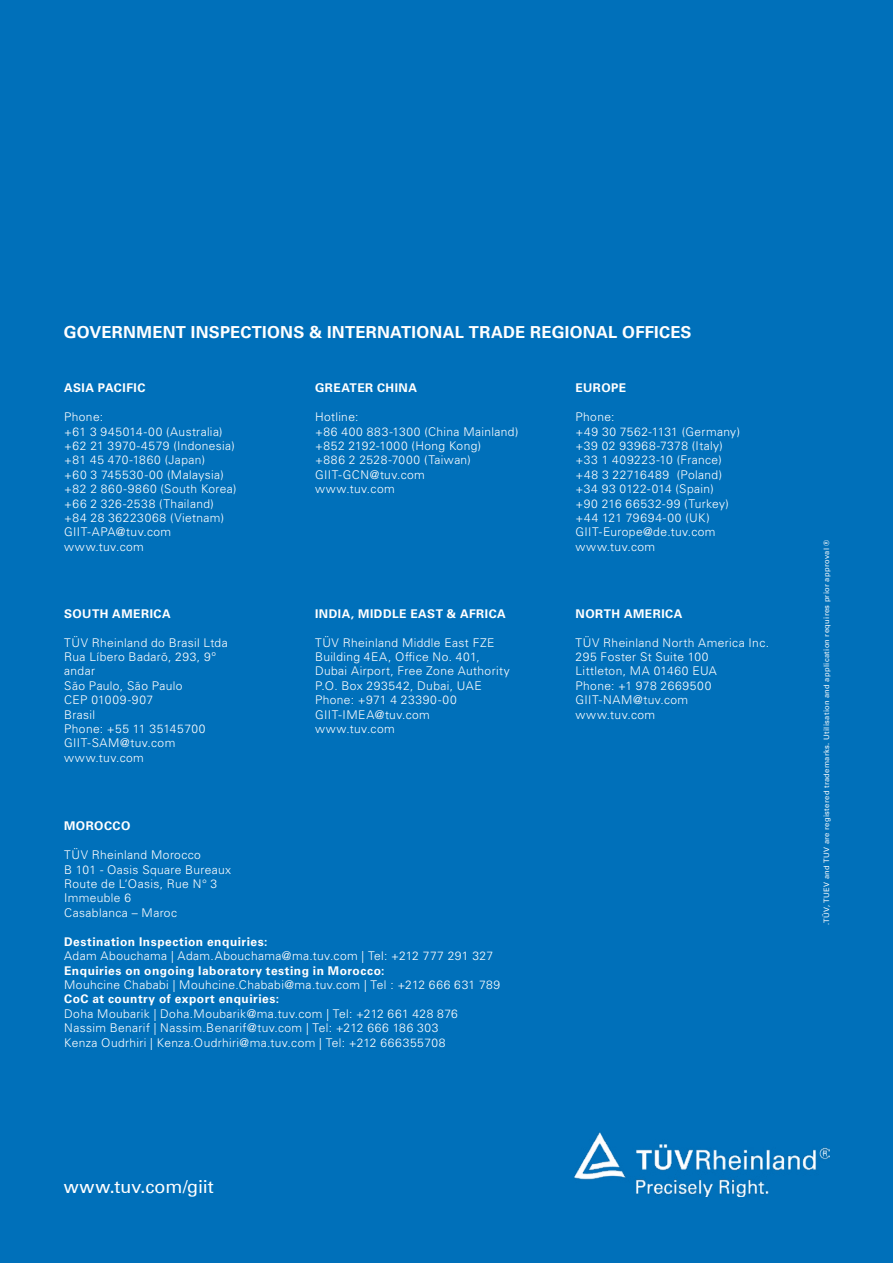
<style>
.page{position:relative;width:893px;height:1263px;background:#0070ba}
.page>*{position:absolute;margin:0;border:0;box-sizing:border-box;transform-origin:0 0}
.t1{font:18px "Univers Com 55 Roman";color:#fff}
.t2{font:700 16.5px "Univers LT Pro 65";letter-spacing:.02em;color:#fff}
.t3{font:300 12px/14.4px "Univers LT Pro 45";letter-spacing:.03em;color:#fff}
.t4{font:700 12px "Univers LT Pro 65";letter-spacing:.04em;color:#fff}
.t5{font:7.5px "Univers Com 55 Roman";letter-spacing:.05em;color:#fff}
</style>
<div class="page">
<img style="left:574px;top:1133px;width:255px;height:63px">
<h2 class="t2" style="left:64px;top:321px;width:629px">GOVERNMENT INSPECTIONS &amp; INTERNATIONAL TRADE REGIONAL OFFICES</h2>
<p class="t4" style="left:64px;top:380px;width:83px">ASIA PACIFIC</p>
<p class="t3" style="left:64px;top:409px;width:174px">Phone:<br>+61 3 945014-00 (Australia) +62 21 3970-4579 (Indonesia) +81 45 470-1860 (Japan)<br>+60 3 745530-00 (Malaysia) +82 2 860-9860 (South Korea) +66 2 326-2538 (Thailand) +84 28 36223068 (Vietnam)<br>GIIT-APA@tuv.com www.tuv.com</p>
<p class="t4" style="left:64px;top:605px;width:108px">SOUTH AMERICA</p>
<p class="t3" style="left:64px;top:635px;width:165px">TÜV Rheinland do Brasil Ltda<br>Rua Líbero Badarõ, 293, 9º andar<br>São Paulo, São Paulo<br>CEP 01009-907<br>Brasil<br>Phone: +55 11 35145700<br>GIIT-SAM@tuv.com www.tuv.com</p>
<p class="t4" style="left:315px;top:380px;width:104px">GREATER CHINA</p>
<p class="t3" style="left:315px;top:409px;width:205px">Hotline:<br>+86 400 883-1300 (China Mainland) +852 2192-1000 (Hong Kong)<br>+886 2 2528-7000 (Taiwan)<br>GIIT-GCN@tuv.com<br>www.tuv.com</p>
<p class="t4" style="left:315px;top:605px;width:192px">INDIA, MIDDLE EAST &amp; AFRICA</p>
<p class="t3" style="left:315px;top:635px;width:196px">TÜV Rheinland Middle East FZE<br>Building 4EA, Office No. 401,<br>Dubai Airport, Free Zone Authority<br>P.O. Box 293542, Dubai, UAE<br>Phone: +971 4 23390-00<br>GIIT-IMEA@tuv.com www.tuv.com</p>
<p class="t4" style="left:64px;top:818px;width:68px">MOROCCO</p>
<p class="t3" style="left:64px;top:847px;width:169px">TÜV Rheinland Morocco<br>B 101 - Oasis Square Bureaux<br>Route de L‘Oasis, Rue N° 3<br>Immeuble 6<br>Casablanca – Maroc</p>
<p class="t4" style="left:64px;top:933px;width:205px">Destination Inspection enquiries:</p>
<p class="t3" style="left:64px;top:948px;width:431px">Adam Abouchama | Adam.Abouchama@ma.tuv.com | Tel: +212 777 291 327</p>
<p class="t4" style="left:64px;top:962px;width:322px">Enquiries on ongoing laboratory testing in Morocco:</p>
<p class="t3" style="left:64px;top:977px;width:438px">Mouhcine Chababi | Mouhcine.Chababi@ma.tuv.com | Tel : +212 666 631 789</p>
<p class="t4" style="left:64px;top:990px;width:216px">CoC at country of export enquiries:</p>
<p class="t3" style="left:64px;top:1006px;width:395px">Doha Moubarik | Doha.Moubarik@ma.tuv.com | Tel: +212 661 428 876<br>Nassim Benarif | Nassim.Benarif@tuv.com | Tel: +212 666 186 303<br>Kenza Oudrhiri | Kenza.Oudrhiri@ma.tuv.com | Tel: +212 666355708</p>
<h1 class="t1" style="left:64px;top:1175px;width:152px">www.tuv.com/giit</h1>
<p class="t4" style="left:575px;top:380px;width:52px">EUROPE</p>
<p class="t3" style="left:575px;top:409px;width:166px">Phone:<br>+49 30 7562-1131 (Germany) +39 02 93968-7378 (Italy) +33 1 409223-10 (France) +48 3 22716489 (Poland) +34 93 0122-014 (Spain)<br>+90 216 66532-99 (Turkey) +44 121 79694-00 (UK)<br>GIIT-Europe@de.tuv.com www.tuv.com</p>
<p class="t4" style="left:575px;top:605px;width:108px">NORTH AMERICA</p>
<p class="t3" style="left:575px;top:635px;width:195px">TÜV Rheinland North America Inc.<br>295 Foster St Suite 100<br>Littleton, MA 01460 EUA<br>Phone: +1 978 2669500<br>GIIT-NAM@tuv.com www.tuv.com</p>
<p class="t5" style="left:822px;top:925px;width:387px;rotate:-90deg">.TÜV, TUEV and TUV are registered trademarks. Utilisation and application requires prior approval ®</p>
</div>
